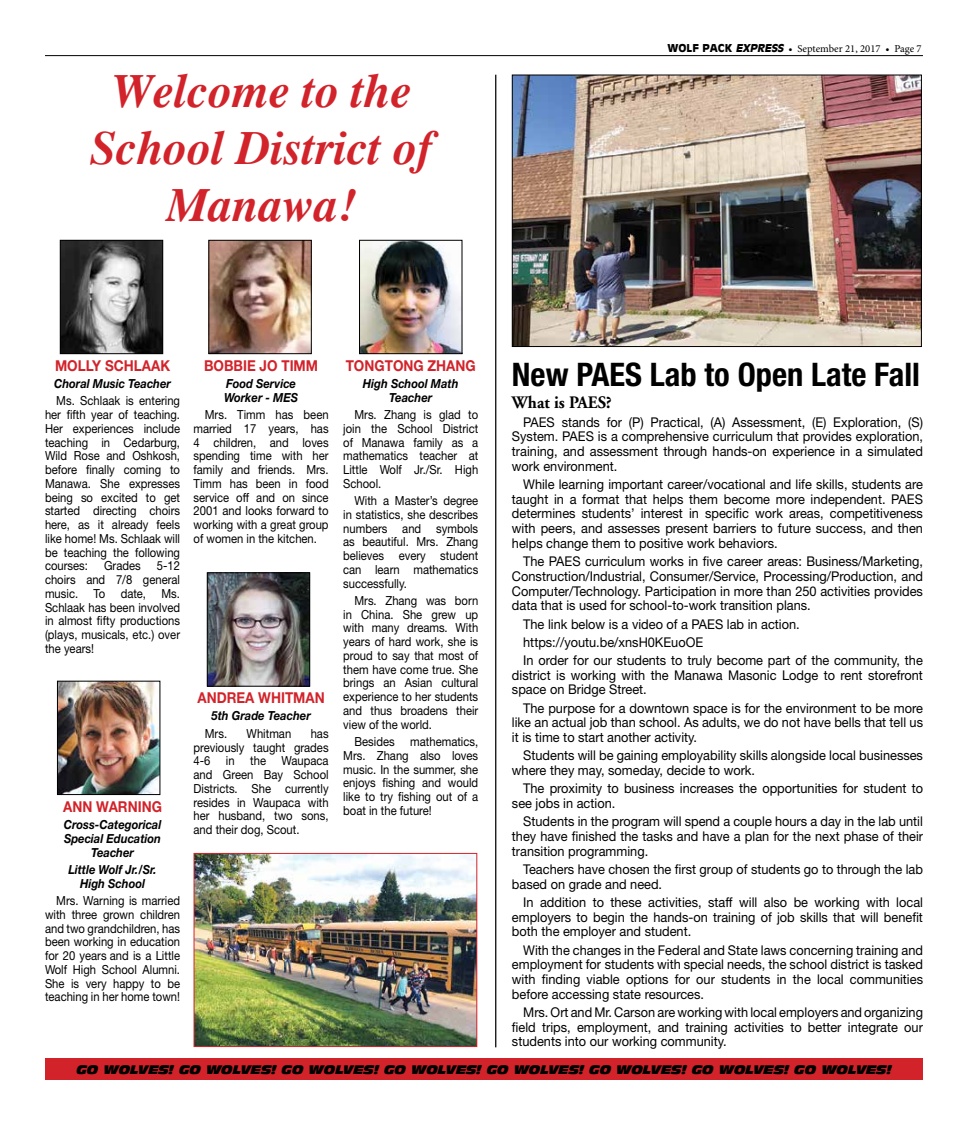
<style>
.page{position:relative;width:968px;height:1125px;background:#fff}
.page>*{position:absolute;margin:0;border:0;box-sizing:border-box;transform-origin:0 0}
.t1{font:italic 700 47.5px/57px "Times";color:#d2232a;text-align:center}
.t2{font:700 condensed 32.5px "Helvetica Neue LT Std";color:#000}
.t3{font:700 17.5px "Adobe Garamond";color:#000;scale:.95 1}
.t4{font:700 15px "Helvetica Neue LT Std";color:#d2232a;scale:.9 1}
.t5{font:13.5px/14.6px "Helvetica Neue LT Std";color:#000;text-align:justify;scale:.95 1}
.t6{font:12.5px/13.8px "Helvetica Neue LT Std";color:#000;text-align:justify;scale:.9 1}
.t7{font:italic 700 12.5px/13.8px "Helvetica Neue LT Std";color:#000;text-align:center;scale:.9 1}
.t8{font:italic 12.12px "Antique Olive Nord";letter-spacing:-.005em;color:#000}
.t9{font:10.62px "Minion Pro";color:#000}
.s1{font-family:"Antique Olive";font-weight:700}
.s2{font-family:"Antique Olive";font-weight:700;font-style:italic}
</style>
<div class="page">
<div style="left:45px;top:1059px;width:878px;height:21px;background:#d2232a"></div>
<hr style="left:45px;top:55px;width:877px;height:1px;background:#000">
<img style="left:514px;top:77px;width:405px;height:268px">
<div style="left:512px;top:75px;width:409px;height:272px;border:1px solid #000"></div>
<img style="left:62px;top:242px;width:99px;height:110px">
<div style="left:60px;top:240px;width:103px;height:114px;border:1px solid #000"></div>
<img style="left:210px;top:242px;width:99px;height:110px">
<div style="left:208px;top:240px;width:103px;height:114px;border:1px solid #000"></div>
<img style="left:59px;top:683px;width:99px;height:110px">
<div style="left:57px;top:681px;width:103px;height:114px;border:1px solid #000"></div>
<img style="left:209px;top:574px;width:99px;height:111px">
<div style="left:207px;top:572px;width:103px;height:115px;border:1px solid #000"></div>
<img style="left:361px;top:242px;width:99px;height:110px">
<div style="left:359px;top:240px;width:103px;height:114px;border:1px solid #000"></div>
<hr style="left:495px;top:75px;width:1px;height:972px;background:#000">
<img style="left:195px;top:855px;width:280px;height:190px">
<div style="left:193px;top:853px;width:284px;height:194px;border:1px solid #d2232a"></div>
<h1 class="t1" style="left:90px;top:64px;width:345px">Welcome to the<br>School District of<br>Manawa!</h1>
<p class="t9" style="left:667px;top:42px;width:256px"><span class="s1">WOLF PACK</span> <span class="s2">EXPRESS</span> • September 21, 2017 • Page 7</p>
<p class="t4" style="left:55px;top:356px;width:129px">MOLLY SCHLAAK</p>
<p class="t7" style="left:54px;top:376px;width:131px">Choral Music Teacher</p>
<p class="t6" style="left:45px;top:394px;width:152px;text-indent:11px">Ms. Schlaak is entering her fifth year of teaching.<br>Her experiences include teaching in Cedarburg, Wild Rose and Oshkosh, before finally coming to Manawa. She expresses being so excited to get started directing choirs here, as it already feels like home! Ms. Schlaak will be teaching the following courses:</p>
<p class="t6" style="left:104px;top:559px;width:42px">Grades</p>
<p class="t6" style="left:45px;top:559px;width:152px;text-indent:112px">5-12 choirs and 7/8 general music. To date, Ms.<br>Schlaak has been involved in almost fifty productions (plays, musicals, etc.) over the years!</p>
<p class="t4" style="left:204px;top:356px;width:128px">BOBBIE JO TIMM</p>
<p class="t7" style="left:224px;top:376px;width:84px;text-align:left">Food Service<br>Worker - MES</p>
<p class="t6" style="left:193px;top:408px;width:152px;text-indent:11px">Mrs. Timm has been married 17 years, has 4 children, and loves spending time with her family and friends. Mrs.<br>Timm has been in food service off and on since 2001 and looks forward to working with a great group of women in the kitchen.</p>
<p class="t4" style="left:63px;top:797px;width:111px">ANN WARNING</p>
<p class="t7" style="left:64px;top:817px;width:110px">Cross-Categorical<br>Special Education<br>Teacher</p>
<p class="t7" style="left:68px;top:862px;width:100px">Little Wolf Jr./Sr.<br>High School</p>
<p class="t6" style="left:45px;top:894px;width:152px;text-indent:11px">Mrs. Warning is married with three grown children and two grandchildren, has been working in education for 20 years and is a Little Wolf High School Alumni.<br>She is very happy to be teaching in her home town!</p>
<p class="t4" style="left:197px;top:688px;width:143px">ANDREA WHITMAN</p>
<p class="t7" style="left:211px;top:709px;width:112px">5th Grade Teacher</p>
<p class="t6" style="left:205px;top:726px;width:26px">Mrs.</p>
<p class="t6" style="left:247px;top:726px;width:51px">Whitman</p>
<p class="t6" style="left:193px;top:726px;width:152px;text-indent:117px">has previously taught grades 4-6 in the Waupaca and Green Bay School Districts. She currently resides in Waupaca with her husband, two sons, and their dog, Scout.</p>
<p class="t4" style="left:346px;top:356px;width:146px">TONGTONG ZHANG</p>
<p class="t7" style="left:363px;top:376px;width:108px">High School Math<br>Teacher</p>
<p class="t6" style="left:343px;top:408px;width:152px;text-indent:11px">Mrs. Zhang is glad to join the School District of Manawa family as a mathematics teacher at Little Wolf Jr./Sr. High School.</p>
<p class="t6" style="left:343px;top:494px;width:152px;text-indent:11px">With a Master’s degree in statistics, she describes numbers and symbols as beautiful. Mrs. Zhang believes every student can learn mathematics successfully.</p>
<p class="t6" style="left:343px;top:593px;width:152px;text-indent:11px">Mrs. Zhang was born in China. She grew up with many dreams. With years of hard work, she is proud to say that most of them have come true. She brings an Asian cultural experience to her students and thus broadens their view of the world.</p>
<p class="t6" style="left:343px;top:735px;width:152px;text-indent:11px">Besides mathematics, Mrs. Zhang also loves music. In the summer, she enjoys fishing and would like to try fishing out of a boat in the future!</p>
<h2 class="t2" style="left:512px;top:355px;width:409px">New PAES Lab to Open Late Fall</h2>
<p class="t3" style="left:512px;top:393px;width:106px">What is PAES?</p>
<p class="t5" style="left:512px;top:414px;width:434px;text-indent:11px">PAES stands for (P) Practical, (A) Assessment, (E) Exploration, (S)<br>System. PAES is a comprehensive curriculum that provides exploration, training, and assessment through hands-on experience in a simulated work environment.</p>
<p class="t5" style="left:512px;top:477px;width:434px;text-indent:11px">While learning important career/vocational and life skills, students are taught in a format that helps them become more independent. PAES determines students’ interest in specific work areas, competitiveness with peers, and assesses present barriers to future success, and then helps change them to positive work behaviors.</p>
<p class="t5" style="left:512px;top:554px;width:434px;text-indent:11px">The PAES curriculum works in five career areas: Business/Marketing, Construction/Industrial, Consumer/Service, Processing/Production, and Computer/Technology. Participation in more than 250 activities provides data that is used for school-to-work transition plans.</p>
<p class="t5" style="left:523px;top:614px;width:422px;line-height:18.2px;text-align:left">The link below is a video of a PAES lab in action. https://youtu.be/xnsH0KEuoOE<br>In order for our students to truly become part of the community, the</p>
<p class="t5" style="left:512px;top:667px;width:434px">district is working with the Manawa Masonic Lodge to rent storefront space on Bridge Street.</p>
<p class="t5" style="left:512px;top:700px;width:434px;text-indent:11px">The purpose for a downtown space is for the environment to be more like an actual job than school. As adults, we do not have bells that tell us it is time to start another activity.</p>
<p class="t5" style="left:512px;top:748px;width:434px;text-indent:11px">Students will be gaining employability skills alongside local businesses where they may, someday, decide to work.</p>
<p class="t5" style="left:512px;top:781px;width:434px;text-indent:11px">The proximity to business increases the opportunities for student to see jobs in action.</p>
<p class="t5" style="left:512px;top:814px;width:434px;text-indent:11px">Students in the program will spend a couple hours a day in the lab until they have finished the tasks and have a plan for the next phase of their transition programming.</p>
<p class="t5" style="left:512px;top:862px;width:434px;text-indent:11px">Teachers have chosen the first group of students go to through the lab based on grade and need.</p>
<p class="t5" style="left:512px;top:895px;width:434px;text-indent:11px">In addition to these activities, staff will also be working with local employers to begin the hands-on training of job skills that will benefit both the employer and student.</p>
<p class="t5" style="left:512px;top:942px;width:434px;text-indent:11px">With the changes in the Federal and State laws concerning training and employment for students with special needs, the school district is tasked with finding viable options for our students in the local communities before accessing state resources.</p>
<p class="t5" style="left:512px;top:1005px;width:434px;text-indent:11px">Mrs. Ort and Mr. Carson are working with local employers and organizing field trips, employment, and training activities to better integrate our students into our working community.</p>
<p class="t8" style="left:76px;top:1062px;width:816px">GO WOLVES! GO WOLVES! GO WOLVES! GO WOLVES! GO WOLVES! GO WOLVES! GO WOLVES! GO WOLVES!</p>
</div>
